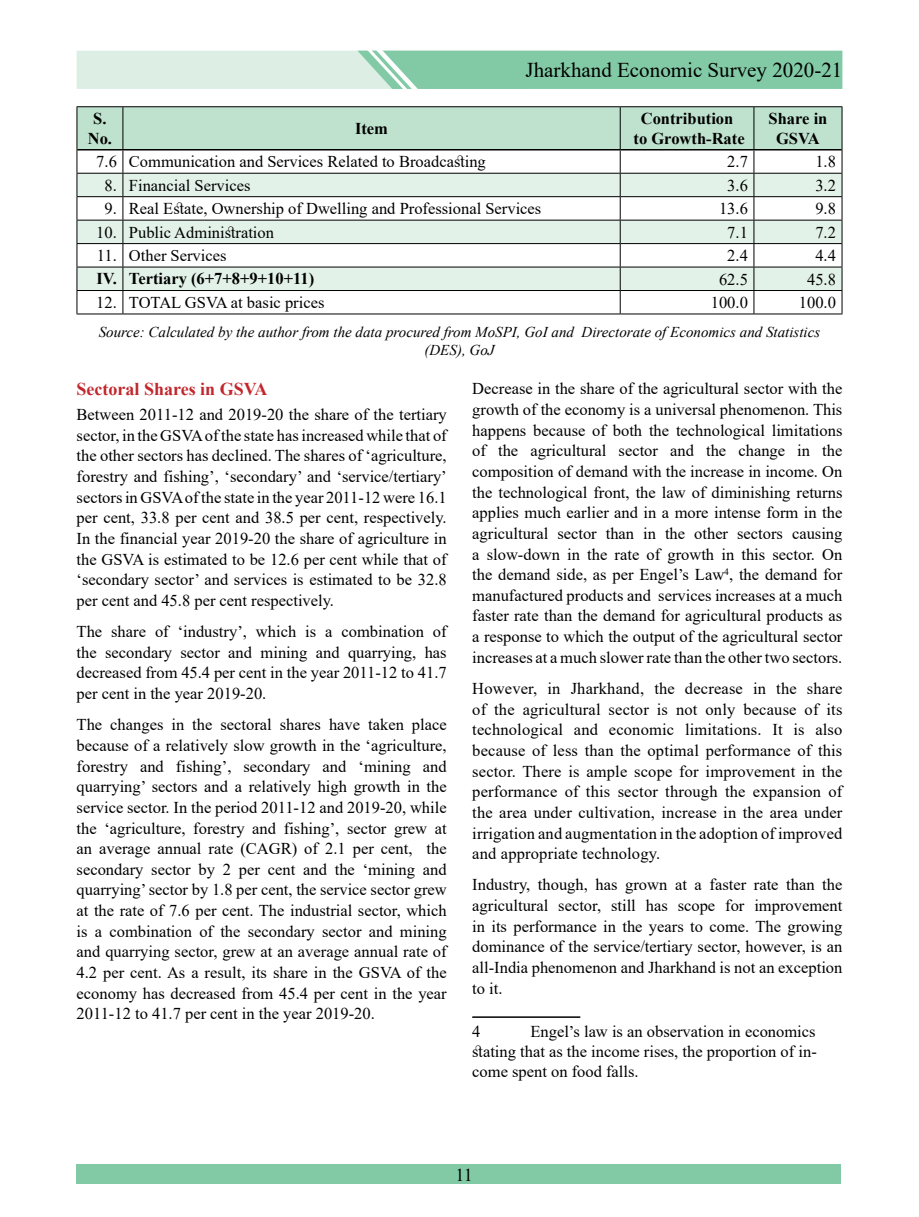
<style>
.page{position:relative;width:919px;height:1217px;background:#fff}
.page>*{position:absolute;margin:0;border:0;box-sizing:border-box;transform-origin:0 0}
.t1{font:21px "Times New Roman";color:#000}
.t2{font:700 18px "Times New Roman";color:#c1272d}
.t3{font:18px "Times New Roman";color:#000}
.t4{font:16.5px/20.7px "Times New Roman";color:#000;text-align:justify}
.t5{font:700 16.5px/19.8px "Times New Roman";color:#000;text-align:center}
.t6{font:italic 15px/18px "Times New Roman";color:#000;text-align:center}
</style>
<div class="page">
<div style="left:77px;top:1163px;width:764px;height:20px;background:#81caa5"></div>
<svg style="left:77px;top:50px;width:765px;height:39px;background:#a7d9bf"></svg>
<hr style="left:77px;top:106px;width:46px;height:1px;background:#000">
<hr style="left:123px;top:106px;width:497px;height:1px;background:#000">
<hr style="left:620px;top:106px;width:133px;height:1px;background:#000">
<hr style="left:753px;top:106px;width:89px;height:1px;background:#000">
<svg style="left:77px;top:107px;width:765px;height:206px"></svg>
<hr style="left:77px;top:313px;width:46px;height:1px;background:#000">
<hr style="left:123px;top:313px;width:497px;height:1px;background:#000">
<hr style="left:620px;top:313px;width:133px;height:1px;background:#000">
<hr style="left:753px;top:313px;width:89px;height:1px;background:#000">
<hr style="left:77px;top:149px;width:46px;height:1px;background:#000">
<hr style="left:123px;top:149px;width:497px;height:1px;background:#000">
<hr style="left:620px;top:149px;width:133px;height:1px;background:#000">
<hr style="left:753px;top:149px;width:88px;height:1px;background:#000">
<hr style="left:472px;top:1016px;width:108px;height:1px;background:#000">
<p class="t1" style="left:525px;top:55px;width:318px">Jharkhand Economic Survey 2020-21</p>
<p class="t5" style="left:88px;top:108px;width:26px">S.<br>No.</p>
<p class="t5" style="left:355px;top:118px;width:34px">Item</p>
<p class="t5" style="left:633px;top:108px;width:113px">Contribution<br>to Growth-Rate</p>
<p class="t5" style="left:768px;top:108px;width:60px">Share in<br>GSVA</p>
<p class="t4" style="left:96px;top:151px;width:391px">7.6 Communication and Services Related to Broadcasting</p>
<p class="t4" style="left:727px;top:151px;width:22px">2.7</p>
<p class="t4" style="left:815px;top:151px;width:22px">1.8</p>
<p class="t4" style="left:104px;top:174px;width:147px">8. Financial Services</p>
<p class="t4" style="left:727px;top:174px;width:22px">3.6</p>
<p class="t4" style="left:815px;top:174px;width:22px">3.2</p>
<p class="t4" style="left:104px;top:198px;width:438px">9. Real Estate, Ownership of Dwelling and Professional Services</p>
<p class="t4" style="left:719px;top:198px;width:30px">13.6</p>
<p class="t4" style="left:815px;top:198px;width:22px">9.8</p>
<p class="t4" style="left:96px;top:221px;width:179px">10. Public Administration</p>
<p class="t4" style="left:727px;top:221px;width:22px">7.1</p>
<p class="t4" style="left:815px;top:221px;width:22px">7.2</p>
<p class="t4" style="left:97px;top:244px;width:131px">11. Other Services</p>
<p class="t4" style="left:727px;top:244px;width:22px">2.4</p>
<p class="t4" style="left:815px;top:244px;width:22px">4.4</p>
<p class="t5" style="left:96px;top:268px;width:219px">IV. Tertiary (6+7+8+9+10+11)</p>
<p class="t4" style="left:719px;top:268px;width:30px">62.5</p>
<p class="t4" style="left:807px;top:268px;width:30px">45.8</p>
<p class="t4" style="left:96px;top:291px;width:230px">12. TOTAL GSVA at basic prices</p>
<p class="t4" style="left:710px;top:291px;width:39px">100.0</p>
<p class="t4" style="left:798px;top:291px;width:39px">100.0</p>
<p class="t6" style="left:99px;top:322px;width:723px">Source: Calculated by the author from the data procured from MoSPI, GoI and Directorate of Economics and Statistics (DES), GoJ</p>
<p class="t2" style="left:77px;top:376px;width:192px">Sectoral Shares in GSVA</p>
<p class="t4" style="left:77px;top:403px;width:371px">Between 2011-12 and 2019-20 the share of the tertiary sector, in the GSVA of the state has increased while that of the other sectors has declined. The shares of ‘agriculture, forestry and fishing’, ‘secondary’ and ‘service/tertiary’ sectors in GSVA of the state in the year 2011-12 were 16.1 per cent, 33.8 per cent and 38.5 per cent, respectively.<br>In the financial year 2019-20 the share of agriculture in the GSVA is estimated to be 12.6 per cent while that of ‘secondary sector’ and services is estimated to be 32.8 per cent and 45.8 per cent respectively.</p>
<p class="t4" style="left:77px;top:620px;width:371px">The share of ‘industry’, which is a combination of the secondary sector and mining and quarrying, has decreased from 45.4 per cent in the year 2011-12 to 41.7 per cent in the year 2019-20.</p>
<p class="t4" style="left:77px;top:713px;width:371px">The changes in the sectoral shares have taken place because of a relatively slow growth in the ‘agriculture, forestry and fishing’, secondary and ‘mining and quarrying’ sectors and a relatively high growth in the service sector. In the period 2011-12 and 2019-20, while the ‘agriculture, forestry and fishing’, sector grew at an average annual rate (CAGR) of 2.1 per cent, the secondary sector by 2 per cent and the ‘mining and quarrying’ sector by 1.8 per cent, the service sector grew at the rate of 7.6 per cent. The industrial sector, which is a combination of the secondary sector and mining and quarrying sector, grew at an average annual rate of 4.2 per cent. As a result, its share in the GSVA of the economy has decreased from 45.4 per cent in the year 2011-12 to 41.7 per cent in the year 2019-20.</p>
<p class="t4" style="left:472px;top:378px;width:371px">Decrease in the share of the agricultural sector with the growth of the economy is a universal phenomenon. This happens because of both the technological limitations of the agricultural sector and the change in the composition of demand with the increase in income. On the technological front, the law of diminishing returns applies much earlier and in a more intense form in the agricultural sector than in the other sectors causing a slow-down in the rate of growth in this sector. On the demand side, as per Engel’s Law<sup>4</sup>, the demand for manufactured products and services increases at a much faster rate than the demand for agricultural products as a response to which the output of the agricultural sector increases at a much slower rate than the other two sectors.</p>
<p class="t4" style="left:472px;top:677px;width:371px">However, in Jharkhand, the decrease in the share of the agricultural sector is not only because of its technological and economic limitations. It is also because of less than the optimal performance of this sector. There is ample scope for improvement in the performance of this sector through the expansion of the area under cultivation, increase in the area under irrigation and augmentation in the adoption of improved and appropriate technology.</p>
<p class="t4" style="left:472px;top:873px;width:371px">Industry, though, has grown at a faster rate than the agricultural sector, still has scope for improvement in its performance in the years to come. The growing dominance of the service/tertiary sector, however, is an all-India phenomenon and Jharkhand is not an exception to it.</p>
<p class="t4" style="left:472px;top:1020px;width:10px">4</p>
<p class="t4" style="left:472px;top:1020px;width:346px;line-height:19.8px;text-indent:58px">Engel’s law is an observation in economics stating that as the income rises, the proportion of in&shy;come spent on food falls.</p>
<p class="t3" style="left:455px;top:1161px;width:19px">11</p>
</div>
